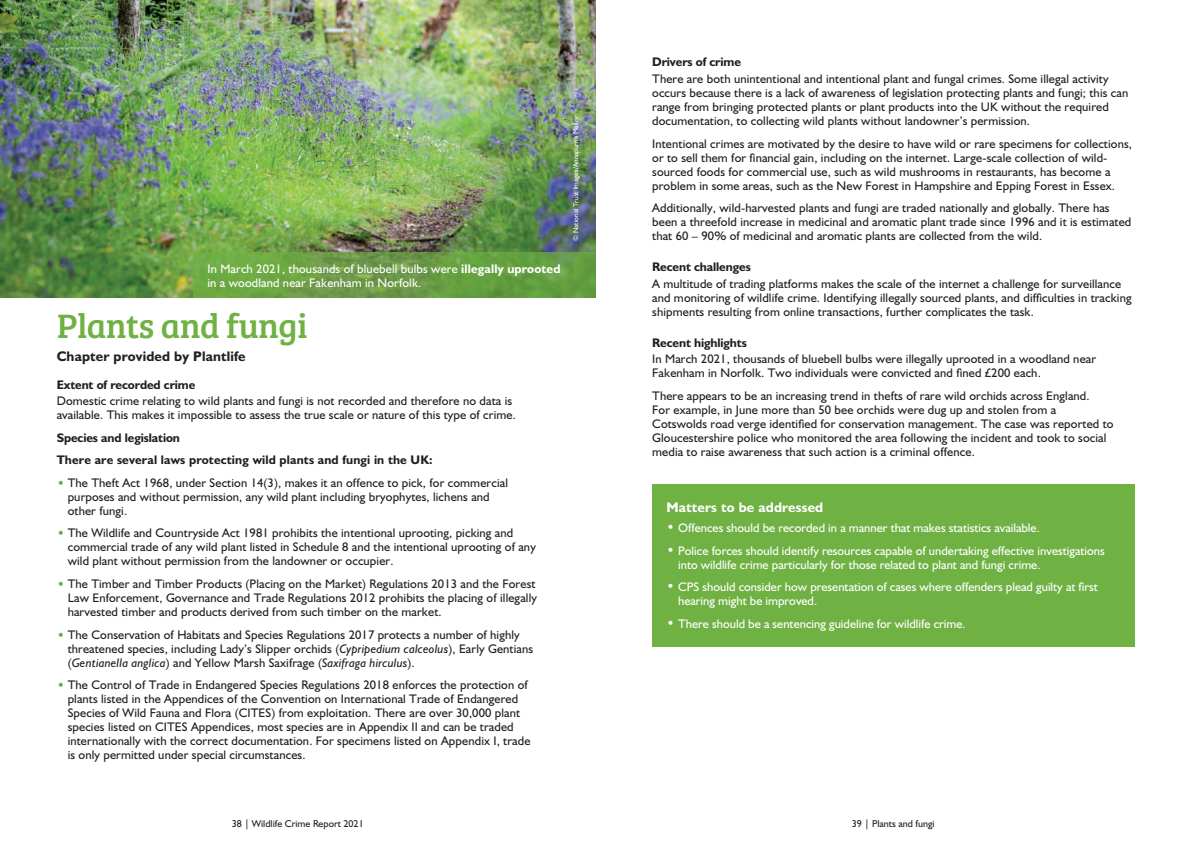
<style>
.page{position:relative;width:1191px;height:842px;background:#fff}
.page>*{position:absolute;margin:0;border:0;box-sizing:border-box;transform-origin:0 0}
.t1{font:35px "Bree Serif";letter-spacing:-.01em;color:#6fb143}
.t2{font:700 14px "Humanist 521 BT";letter-spacing:.01em;color:#231f20}
.t3{font:700 14px "Humanist 521 BT";letter-spacing:.01em;color:#fff}
.t4{font:12.5px/14px "Humanist 521 BT";letter-spacing:.01em;color:#231f20}
.t5{font:12.5px/14px "Humanist 521 BT";color:#fff}
.t6{font:700 12.5px/22.5px "Humanist 521 BT";letter-spacing:.01em;color:#231f20}
.t7{font:700 12.5px "Humanist 521 BT";letter-spacing:-.01em;color:#231f20}
.t8{font:10px "Humanist 521 BT";color:#231f20}
.t9{font:7px "Humanist 521 BT";letter-spacing:.01em;color:#fff}
.s1{font-weight:700}
.s2{font-size:14px;color:#6fb143}
.s3{font-style:italic}
.s4{font-size:14px}
</style>
<div class="page">
<img style="left:0;top:0;width:595px;height:298px">
<div style="left:652px;top:484px;width:482px;height:163px;background:#6fb143"></div>
<svg style="left:193px;top:252px;width:402px;height:46px;background:#699f44"></svg>
<p class="t5" style="left:207px;top:262px;width:354px">In March 2021, thousands of bluebell bulbs were <span class="s1">illegally uprooted </span>in a woodland near Fakenham in Norfolk.</p>
<h1 class="t1" style="left:57px;top:300px;width:252px">Plants and fungi</h1>
<p class="t2" style="left:57px;top:347px;width:190px">Chapter provided by Plantlife</p>
<p class="t7" style="left:57px;top:377px;width:140px">Extent of recorded crime</p>
<p class="t4" style="left:57px;top:394px;width:460px">Domestic crime relating to wild plants and fungi is not recorded and therefore no data is available. This makes it impossible to assess the true scale or nature of this type of crime.</p>
<p class="t6" style="left:57px;top:426px;width:377px">Species and legislation<br>There are several laws protecting wild plants and fungi in the UK:</p>
<p class="t4" style="left:68px;top:475px;width:442px;text-indent:-11px"><span class="s2">•</span> The Theft Act 1968, under Section 14(3), makes it an offence to pick, for commercial purposes and without permission, any wild plant including bryophytes, lichens and other fungi.</p>
<p class="t4" style="left:68px;top:526px;width:470px;text-indent:-11px"><span class="s2">•</span> The Wildlife and Countryside Act 1981 prohibits the intentional uprooting, picking and commercial trade of any wild plant listed in Schedule 8 and the intentional uprooting of any wild plant without permission from the landowner or occupier.</p>
<p class="t4" style="left:68px;top:576px;width:471px;text-align:justify;text-indent:-11px"><span class="s2">•</span> The Timber and Timber Products (Placing on the Market) Regulations 2013 and the Forest Law Enforcement, Governance and Trade Regulations 2012 prohibits the placing of illegally harvested timber and products derived from such timber on the market.</p>
<p class="t4" style="left:68px;top:627px;width:467px;text-indent:-11px"><span class="s2">•</span> The Conservation of Habitats and Species Regulations 2017 protects a number of highly threatened species, including Lady’s Slipper orchids (<span class="s3">Cypripedium calceolus</span>), Early Gentians (<span class="s3">Gentianella anglica</span>) and Yellow Marsh Saxifrage (<span class="s3">Saxifraga hirculus</span>).</p>
<p class="t4" style="left:68px;top:677px;width:464px;text-indent:-11px"><span class="s2">•</span> The Control of Trade in Endangered Species Regulations 2018 enforces the protection of plants listed in the Appendices of the Convention on International Trade of Endangered Species of Wild Fauna and Flora (CITES) from exploitation. There are over 30,000 plant species listed on CITES Appendices, most species are in Appendix II and can be traded internationally with the correct documentation. For specimens listed on Appendix I, trade is only permitted under special circumstances.</p>
<p class="t9" style="left:571px;top:241px;width:127px;rotate:-90deg">© National Trust Images/Annapurna Mellor</p>
<p class="t7" style="left:652px;top:54px;width:90px">Drivers of crime</p>
<p class="t4" style="left:652px;top:72px;width:477px">There are both unintentional and intentional plant and fungal crimes. Some illegal activity occurs because there is a lack of awareness of legislation protecting plants and fungi; this can range from bringing protected plants or plant products into the UK without the required documentation, to collecting wild plants without landowner’s permission.</p>
<p class="t4" style="left:652px;top:136px;width:481px">Intentional crimes are motivated by the desire to have wild or rare specimens for collections, or to sell them for financial gain, including on the internet. Large-scale collection of wild&shy;sourced foods for commercial use, such as wild mushrooms in restaurants, has become a problem in some areas, such as the New Forest in Hampshire and Epping Forest in Essex.</p>
<p class="t4" style="left:652px;top:201px;width:481px">Additionally, wild-harvested plants and fungi are traded nationally and globally. There has been a threefold increase in medicinal and aromatic plant trade since 1996 and it is estimated that 60 – 90% of medicinal and aromatic plants are collected from the wild.</p>
<p class="t7" style="left:652px;top:259px;width:100px">Recent challenges</p>
<p class="t4" style="left:652px;top:276px;width:481px">A multitude of trading platforms makes the scale of the internet a challenge for surveillance and monitoring of wildlife crime. Identifying illegally sourced plants, and difficulties in tracking shipments resulting from online transactions, further complicates the task.</p>
<p class="t7" style="left:652px;top:335px;width:96px">Recent highlights</p>
<p class="t4" style="left:652px;top:352px;width:445px">In March 2021, thousands of bluebell bulbs were illegally uprooted in a woodland near<br>Fakenham in Norfolk. Two individuals were convicted and fined £200 each.</p>
<p class="t4" style="left:652px;top:388px;width:463px">There appears to be an increasing trend in thefts of rare wild orchids across England.<br>For example, in June more than 50 bee orchids were dug up and stolen from a Cotswolds road verge identified for conservation management. The case was reported to Gloucestershire police who monitored the area following the incident and took to social media to raise awareness that such action is a criminal offence.</p>
<p class="t3" style="left:666px;top:498px;width:158px">Matters to be addressed</p>
<p class="t5" style="left:666px;top:521px;width:375px"><span class="s4">•</span> Offences should be recorded in a manner that makes statistics available.</p>
<p class="t5" style="left:678px;top:543px;width:428px;text-indent:-12px"><span class="s4">•</span> Police forces should identify resources capable of undertaking effective investigations into wildlife crime particularly for those related to plant and fungi crime.</p>
<p class="t5" style="left:678px;top:580px;width:421px;text-indent:-12px"><span class="s4">•</span> CPS should consider how presentation of cases where offenders plead guilty at first hearing might be improved.</p>
<p class="t5" style="left:666px;top:616px;width:301px"><span class="s4">•</span> There should be a sentencing guideline for wildlife crime.</p>
<p class="t8" style="left:232px;top:817px;width:133px">38 | Wildlife Crime Report 2021</p>
<p class="t8" style="left:852px;top:817px;width:84px">39 | Plants and fungi</p>
</div>
